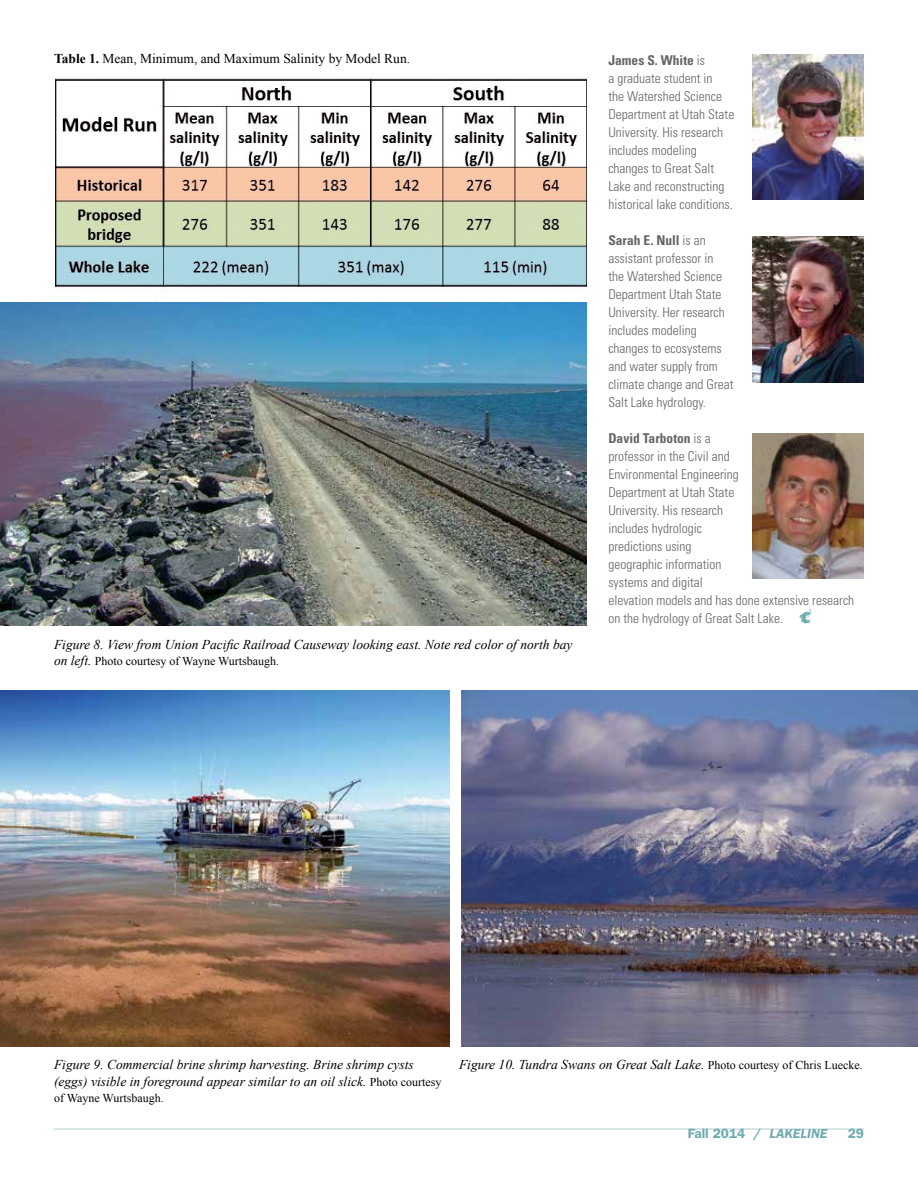
<style>
.page{position:relative;width:918px;height:1188px;background:#fff}
.page>*{position:absolute;margin:0;border:0;box-sizing:border-box;transform-origin:0 0}
.t1{font:300 condensed 13.5px/18px "Univers";color:#636466}
.t2{font:italic 13.5px/16.5px "Times New Roman";color:#000}
.t3{font:13.5px "Times New Roman";color:#000}
.t4{font:600 13.5px "Franklin Gothic";color:#6daaaf}
.t5{font:12px "Times New Roman";color:#000}
.s1{font-weight:700}
.s2{font-family:"Critter";font-weight:400;font-stretch:normal;font-size:16.5px;color:#6daaaf}
.s3{font-style:italic;font-size:13.5px}
.s4{font-style:normal;font-size:12px}
.s5{font-style:italic}
</style>
<div class="page">
<hr style="left:54px;top:1128px;width:810px;height:2px;background:#ccdddf">
<img style="left:55px;top:78px;width:532px;height:224px">
<img style="left:0;top:690px;width:450px;height:357px">
<img style="left:462px;top:690px;width:456px;height:357px">
<img style="left:0;top:302px;width:586px;height:323px">
<img style="left:752px;top:54px;width:112px;height:146px">
<img style="left:752px;top:237px;width:112px;height:145px">
<img style="left:752px;top:433px;width:112px;height:146px">
<p class="t3" style="left:54px;top:50px;width:358px"><span class="s1">Table 1.</span> Mean, Minimum, and Maximum Salinity by Model Run.</p>
<p class="t1" style="left:608px;top:51px;width:127px"><span class="s1">James S. White</span> is<br>a graduate student in<br>the Watershed Science<br>Department at Utah State<br>University. His research includes modeling changes to Great Salt<br>Lake and reconstructing historical lake conditions.</p>
<p class="t1" style="left:608px;top:231px;width:127px"><span class="s1">Sarah E. Null</span> is an assistant professor in<br>the Watershed Science<br>Department Utah State<br>University. Her research includes modeling changes to ecosystems and water supply from climate change and Great<br>Salt Lake hydrology.</p>
<p class="t1" style="left:608px;top:429px;width:247px"><span class="s1">David Tarboton</span> is a<br>professor in the Civil and<br>Environmental Engineering<br>Department at Utah State<br>University. His research<br>includes hydrologic<br>predictions using<br>geographic information<br>systems and digital<br>elevation models and has done extensive research on the hydrology of Great Salt Lake. <span class="s2">c</span></p>
<p class="t2" style="left:54px;top:636px;width:520px">Figure 8. View from Union Pacific Railroad Causeway looking east. Note red color of north bay</p>
<p class="t5" style="left:54px;top:653px;width:227px"><span class="s3">on left.</span> Photo courtesy of Wayne Wurtsbaugh.</p>
<p class="t2" style="left:54px;top:1056px;width:389px">Figure 9. Commercial brine shrimp harvesting. Brine shrimp cysts (eggs) visible in foreground appear similar to an oil slick. <span class="s4">Photo courtesy</span></p>
<p class="t5" style="left:54px;top:1090px;width:111px">of Wayne Wurtsbaugh.</p>
<p class="t2" style="left:459px;top:1056px;width:405px">Figure 10. Tundra Swans on Great Salt Lake. <span class="s4">Photo courtesy of Chris Luecke.</span></p>
<p class="t4" style="left:688px;top:1126px;width:141px">Fall 2014 / <span class="s5">LAKELINE</span></p>
<p class="t4" style="left:848px;top:1126px;width:18px">29</p>
</div>
